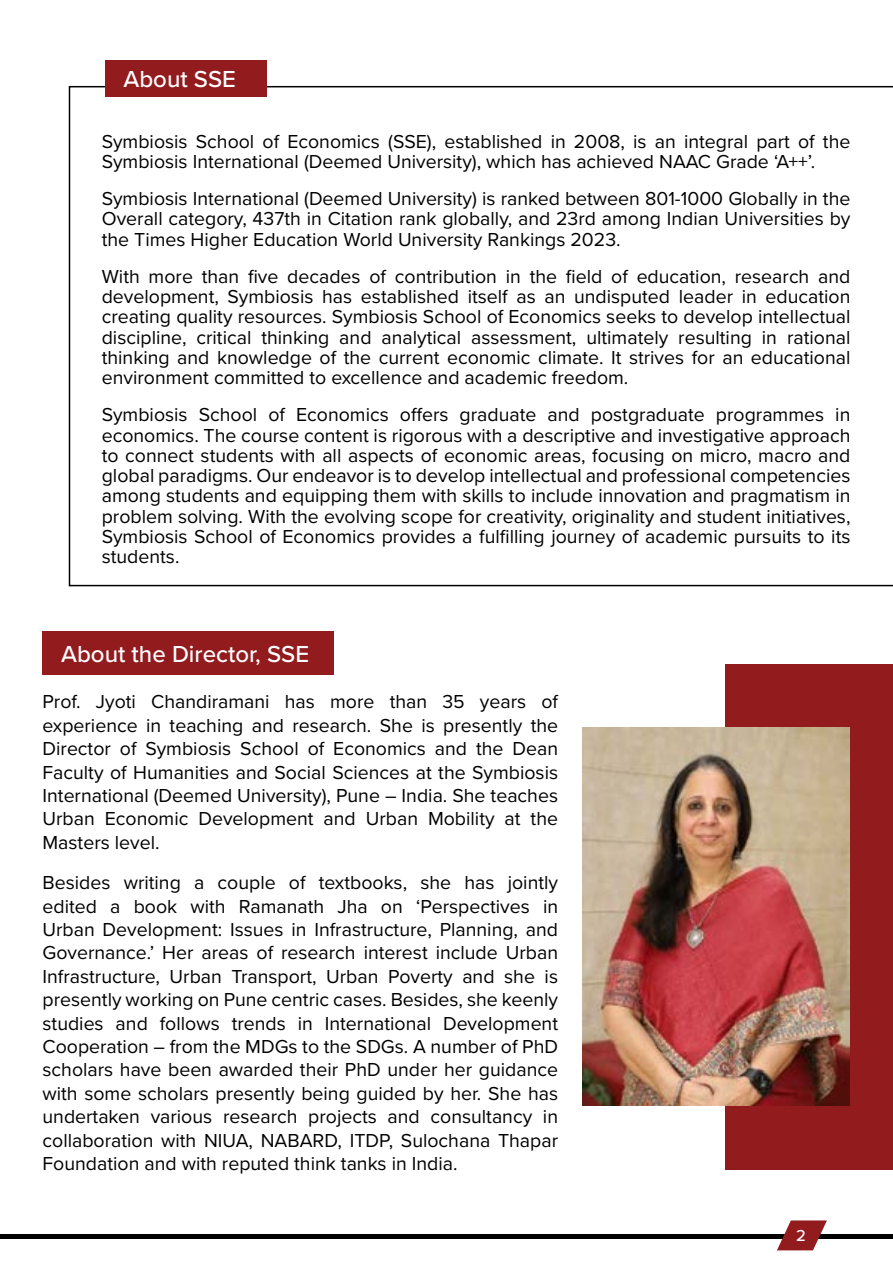
<style>
.page{position:relative;width:893px;height:1263px;background:#fff}
.page>*{position:absolute;margin:0;border:0;box-sizing:border-box;transform-origin:0 0}
.t1{font:500 24px "Proxima Nova";color:#fff}
.t2{font:19.5px/23.4px "Proxima Nova";color:#000;text-align:justify}
.t3{font:500 16.5px "Proxima Nova";color:#fff}
</style>
<div class="page">
<div style="left:0;top:1234px;width:893px;height:5px;background:#000"></div>
<svg style="left:777px;top:1220px;width:50px;height:30px"></svg>
<svg style="left:69px;top:86px;width:824px;height:500px"></svg>
<div style="left:105px;top:61px;width:161px;height:36px;background:#921b1e"></div>
<div style="left:43px;top:631px;width:291px;height:44px;background:#921b1e"></div>
<div style="left:725px;top:664px;width:168px;height:505px;background:#921b1e"></div>
<img style="left:582px;top:727px;width:267px;height:378px">
<p class="t1" style="left:123px;top:61px;width:114px">About SSE</p>
<p class="t2" style="left:102px;top:130px;width:750px;line-height:20.2px">Symbiosis School of Economics (SSE), established in 2008, is an integral part of the<br>Symbiosis International (Deemed University), which has achieved NAAC Grade ‘A++’.</p>
<p class="t2" style="left:102px;top:188px;width:750px;line-height:20.2px">Symbiosis International (Deemed University) is ranked between 801-1000 Globally in the Overall category, 437th in Citation rank globally, and 23rd among Indian Universities by the Times Higher Education World University Rankings 2023.</p>
<p class="t2" style="left:102px;top:265px;width:750px;line-height:20.2px">With more than five decades of contribution in the field of education, research and development, Symbiosis has established itself as an undisputed leader in education creating quality resources. Symbiosis School of Economics seeks to develop intellectual discipline, critical thinking and analytical assessment, ultimately resulting in rational thinking and knowledge of the current economic climate. It strives for an educational environment committed to excellence and academic freedom.</p>
<p class="t2" style="left:102px;top:404px;width:750px;line-height:20.2px">Symbiosis School of Economics offers graduate and postgraduate programmes in economics. The course content is rigorous with a descriptive and investigative approach to connect students with all aspects of economic areas, focusing on micro, macro and global paradigms. Our endeavor is to develop intellectual and professional competencies among students and equipping them with skills to include innovation and pragmatism in problem solving. With the evolving scope for creativity, originality and student initiatives, Symbiosis School of Economics provides a fulfilling journey of academic pursuits to its students.</p>
<p class="t1" style="left:61px;top:636px;width:250px">About the Director, SSE</p>
<p class="t2" style="left:43px;top:689px;width:517px">Prof. Jyoti Chandiramani has more than 35 years of experience in teaching and research. She is presently the Director of Symbiosis School of Economics and the Dean Faculty of Humanities and Social Sciences at the Symbiosis International (Deemed University), Pune – India. She teaches Urban Economic Development and Urban Mobility at the Masters level.</p>
<p class="t2" style="left:43px;top:870px;width:517px">Besides writing a couple of textbooks, she has jointly edited a book with Ramanath Jha on ‘Perspectives in Urban Development: Issues in Infrastructure, Planning, and Governance.’ Her areas of research interest include Urban Infrastructure, Urban Transport, Urban Poverty and she is presently working on Pune centric cases. Besides, she keenly studies and follows trends in International Development Cooperation – from the MDGs to the SDGs. A number of PhD scholars have been awarded their PhD under her guidance with some scholars presently being guided by her. She has undertaken various research projects and consultancy in collaboration with NIUA, NABARD, ITDP, Sulochana Thapar Foundation and with reputed think tanks in India.</p>
<p class="t3" style="left:796px;top:1223px;width:11px">2</p>
</div>
